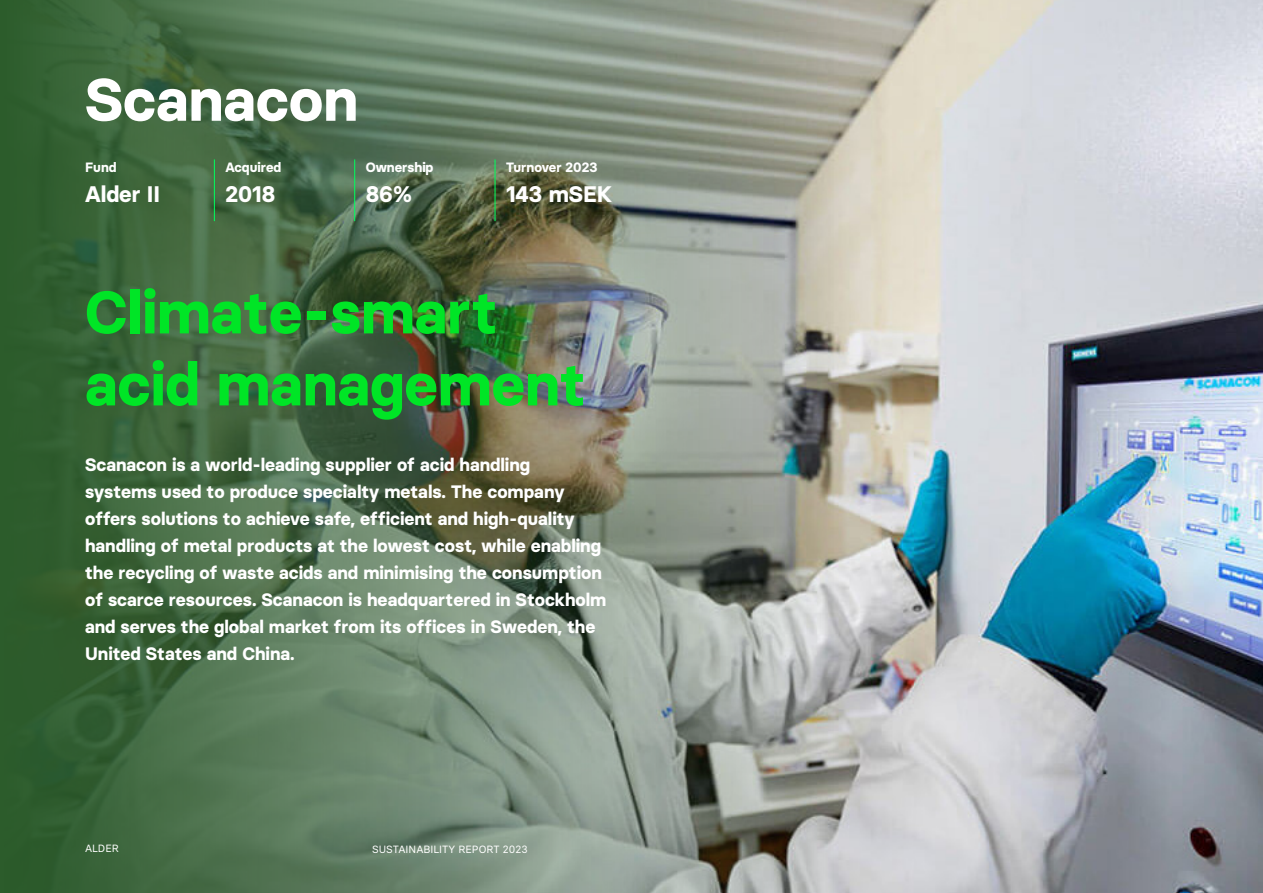
<style>
.page{position:relative;width:1263px;height:893px;background:#fff}
.page>*{position:absolute;margin:0;border:0;box-sizing:border-box;transform-origin:0 0}
.t1{font:700 60px "Basier Circle";color:#00e526}
.t2{font:700 60px "Basier Circle";color:#fff}
.t3{font:700 22.5px "Basier Circle";color:#fff}
.t4{font:700 18px/27px "Basier Circle";color:#fff}
.t5{font:700 13.5px "Basier Circle";color:#fff}
.t6{font:10.5px "Basier Circle";color:#fff}
</style>
<div class="page">
<img style="left:833px;top:0;width:430px;height:893px">
<img style="left:0;top:0;width:833px;height:893px">
<hr style="left:214px;top:159px;width:1px;height:62px;background:#00ff5d">
<hr style="left:354px;top:159px;width:1px;height:62px;background:#00ff5d">
<hr style="left:495px;top:159px;width:1px;height:62px;background:#00ff5d">
<p class="t2" style="left:85px;top:62px;width:274px">Scanacon</p>
<p class="t5" style="left:85px;top:159px;width:33px">Fund</p>
<p class="t3" style="left:85px;top:180px;width:77px">Alder II</p>
<p class="t5" style="left:225px;top:159px;width:57px">Acquired</p>
<p class="t3" style="left:225px;top:180px;width:52px">2018</p>
<p class="t5" style="left:366px;top:159px;width:69px">Ownership</p>
<p class="t3" style="left:366px;top:180px;width:48px">86%</p>
<p class="t5" style="left:506px;top:159px;width:93px">Turnover 2023</p>
<p class="t3" style="left:506px;top:180px;width:107px">143 mSEK</p>
<p class="t1" style="left:85px;top:275px;width:414px">Climate-smart</p>
<p class="t1" style="left:85px;top:347px;width:502px">acid management</p>
<p class="t4" style="left:85px;top:451px;width:447px">Scanacon is a world-leading supplier of acid handling</p>
<p class="t4" style="left:85px;top:478px;width:481px">systems used to produce specialty metals. The company</p>
<p class="t4" style="left:85px;top:505px;width:523px">offers solutions to achieve safe, efficient and high-quality handling of metal products at the lowest cost, while enabling the recycling of waste acids and minimising the consumption of scarce resources. Scanacon is headquartered in Stockholm and serves the global market from its offices in Sweden, the United States and China.</p>
<p class="t6" style="left:85px;top:842px;width:35px">ALDER</p>
<p class="t6" style="left:372px;top:843px;width:157px">SUSTAINABILITY REPORT 2023</p>
</div>
